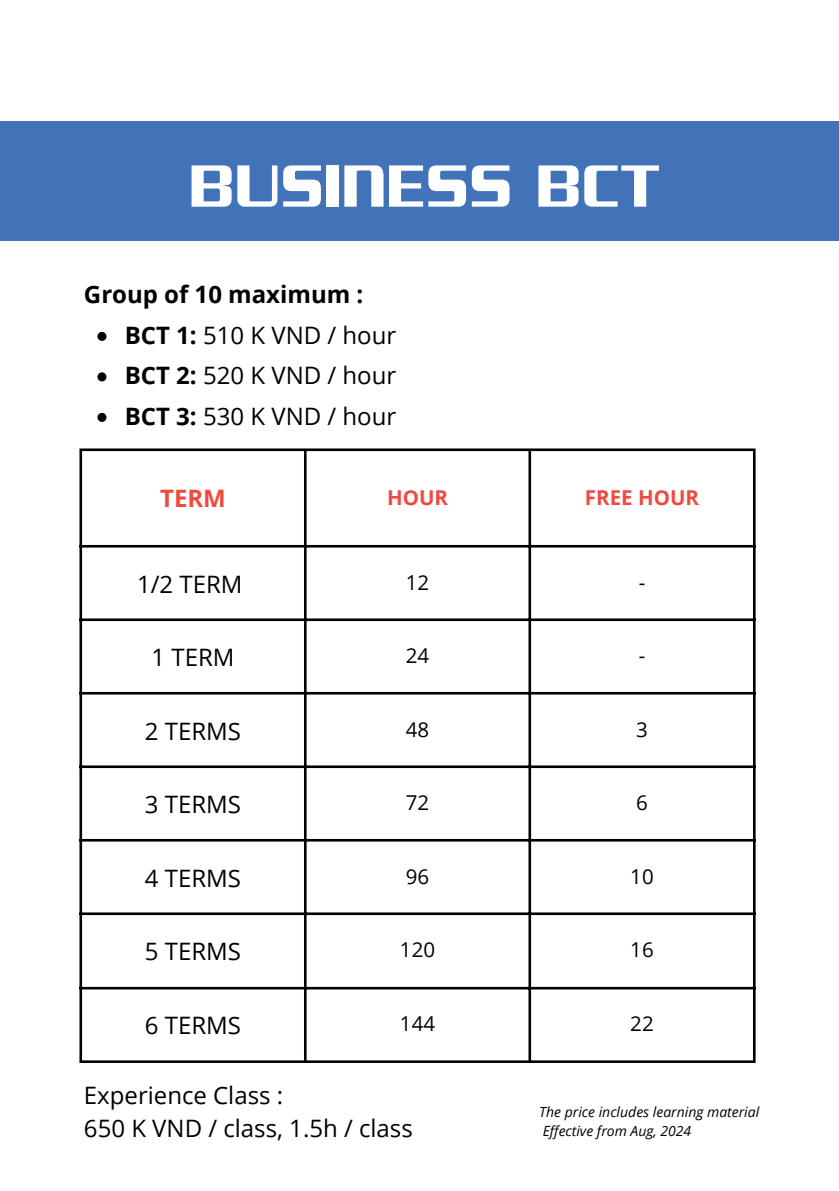
<style>
.page{position:relative;width:839px;height:1191px;background:#fff}
.page>*{position:absolute;margin:0;border:0;box-sizing:border-box;transform-origin:0 0}
.t1{font:64.4px "SVN The Voice";color:#fff}
.t2{font:24px/40.4px "Open Sans";color:#000}
.t3{font:700 24px "Open Sans";color:#f0493e}
.t4{font:20.4px "Open Sans";color:#000}
.t5{font:700 20.4px "Open Sans";color:#f0493e}
.t6{font:italic 14px/18.6px "Open Sans";color:#000}
.s1{font-weight:700}
</style>
<div class="page">
<div style="left:0;top:122px;width:838px;height:119px;background:#4273b9"></div>
<svg style="left:531px;top:695px;width:222px;height:365px"></svg>
<hr style="left:79px;top:451px;width:3px;height:609px;background:#000">
<hr style="left:304px;top:451px;width:2px;height:609px;background:#000">
<hr style="left:528px;top:451px;width:3px;height:609px;background:#000">
<hr style="left:753px;top:451px;width:2px;height:609px;background:#000">
<hr style="left:79px;top:448px;width:676px;height:3px;background:#000">
<hr style="left:79px;top:545px;width:676px;height:3px;background:#000">
<hr style="left:79px;top:618px;width:676px;height:3px;background:#000">
<hr style="left:79px;top:692px;width:676px;height:3px;background:#000">
<hr style="left:79px;top:765px;width:676px;height:3px;background:#000">
<hr style="left:79px;top:839px;width:676px;height:3px;background:#000">
<hr style="left:79px;top:912px;width:676px;height:3px;background:#000">
<hr style="left:79px;top:987px;width:676px;height:2px;background:#000">
<hr style="left:79px;top:1060px;width:676px;height:3px;background:#000">
<svg style="left:97px;top:332px;width:9px;height:9px"></svg>
<svg style="left:97px;top:372px;width:9px;height:9px"></svg>
<svg style="left:97px;top:413px;width:9px;height:9px"></svg>
<h1 class="t1" style="left:189px;top:144px;width:473px">BUSINESS BCT</h1>
<p class="t2" style="left:125px;top:274px;width:273px;text-indent:-41px"><span class="s1">Group of 10 maximum :<br>BCT 1:</span> 510 K VND / hour<br><span class="s1">BCT 2:</span> 520 K VND / hour<br><span class="s1">BCT 3:</span> 530 K VND / hour</p>
<p class="t3" style="left:160px;top:481px;width:67px">TERM</p>
<p class="t5" style="left:387px;top:483px;width:62px">HOUR</p>
<p class="t5" style="left:585px;top:483px;width:116px">FREE HOUR</p>
<p class="t2" style="left:137px;top:563px;width:107px">1/2 TERM</p>
<p class="t4" style="left:406px;top:568px;width:25px">12</p>
<p class="t4" style="left:638px;top:568px;width:8px">-</p>
<p class="t2" style="left:151px;top:637px;width:85px">1 TERM</p>
<p class="t4" style="left:406px;top:641px;width:25px">24</p>
<p class="t4" style="left:638px;top:641px;width:8px">-</p>
<p class="t2" style="left:145px;top:710px;width:98px">2 TERMS</p>
<p class="t4" style="left:406px;top:715px;width:25px">48</p>
<p class="t4" style="left:636px;top:715px;width:13px">3</p>
<p class="t2" style="left:145px;top:784px;width:98px">3 TERMS</p>
<p class="t4" style="left:406px;top:788px;width:25px">72</p>
<p class="t4" style="left:636px;top:788px;width:13px">6</p>
<p class="t2" style="left:145px;top:857px;width:98px">4 TERMS</p>
<p class="t4" style="left:406px;top:862px;width:25px">96</p>
<p class="t4" style="left:630px;top:862px;width:25px">10</p>
<p class="t2" style="left:145px;top:931px;width:98px">5 TERMS</p>
<p class="t4" style="left:400px;top:935px;width:37px">120</p>
<p class="t4" style="left:630px;top:935px;width:25px">16</p>
<p class="t2" style="left:145px;top:1005px;width:98px">6 TERMS</p>
<p class="t4" style="left:400px;top:1010px;width:37px">144</p>
<p class="t4" style="left:630px;top:1010px;width:25px">22</p>
<p class="t2" style="left:84px;top:1078px;width:330px;line-height:33px">Experience Class :<br>650 K VND / class, 1.5h / class</p>
<p class="t6" style="left:539px;top:1103px;width:221px">The price includes learning material<br>Effective from Aug, 2024</p>
</div>
